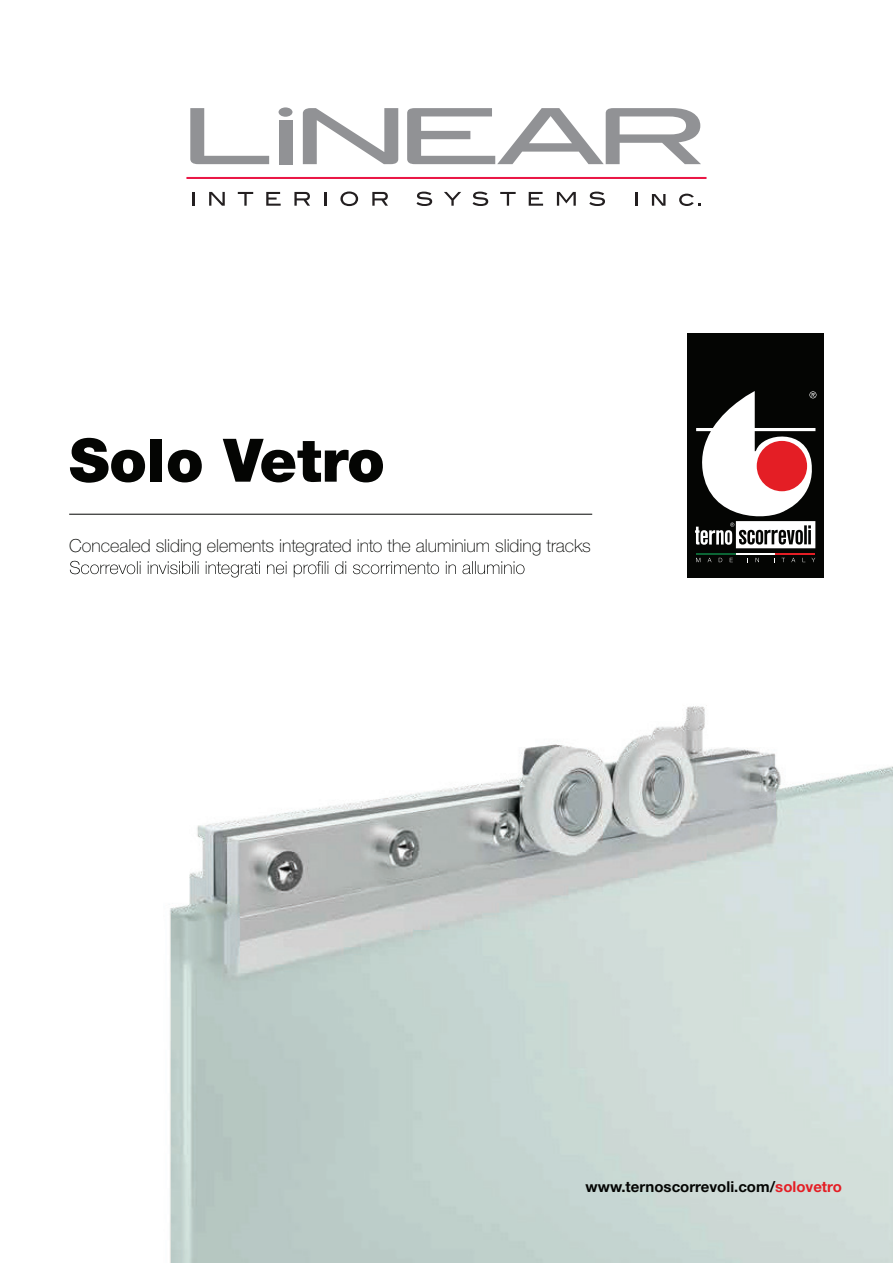
<style>
.page{position:relative;width:893px;height:1263px;background:#fff}
.page>*{position:absolute;margin:0;border:0;box-sizing:border-box;transform-origin:0 0}
.t1{font:900 60px "Helvetica Neue LT Std";color:#040503}
.t2{font:100 18px "Helvetica Neue LT Std";letter-spacing:-.005em;color:#040503}
.t3{font:700 15px "Helvetica Neue LT Std";color:#040503}
.s1{color:#e41e25}
</style>
<div class="page">
<img style="left:69px;top:333px;width:824px;height:930px">
<svg style="left:70px;top:561px;width:454px;height:17px"></svg>
<hr style="left:69px;top:514px;width:523px;height:1px;background:#040503">
<div style="left:688px;top:333px;width:136px;height:244px;background:#040503"></div>
<svg style="left:695px;top:391px;width:121px;height:157px"></svg>
<hr style="left:696px;top:553px;width:40px;height:2px;background:#0c6535">
<hr style="left:736px;top:553px;width:40px;height:2px;background:#fff">
<hr style="left:776px;top:553px;width:39px;height:2px;background:#e41e25">
<svg style="left:696px;top:558px;width:4px;height:4px"></svg>
<svg style="left:730px;top:558px;width:3px;height:4px"></svg>
<svg style="left:755px;top:558px;width:4px;height:4px"></svg>
<svg style="left:190px;top:108px;width:79px;height:56px"></svg>
<svg style="left:303px;top:108px;width:95px;height:56px"></svg>
<div style="left:279px;top:120px;width:13px;height:44px;background:#919295"></div>
<div style="left:279px;top:107px;width:13px;height:10px;background:#919295;border-radius:50%"></div>
<svg style="left:407px;top:108px;width:294px;height:56px"></svg>
<svg style="left:192px;top:192px;width:2px;height:14px"></svg>
<svg style="left:209px;top:192px;width:16px;height:14px"></svg>
<svg style="left:238px;top:192px;width:15px;height:14px"></svg>
<svg style="left:266px;top:192px;width:15px;height:14px"></svg>
<svg style="left:294px;top:192px;width:16px;height:14px"></svg>
<svg style="left:324px;top:192px;width:2px;height:14px"></svg>
<svg style="left:340px;top:191px;width:18px;height:15px"></svg>
<svg style="left:372px;top:192px;width:16px;height:14px"></svg>
<svg style="left:416px;top:192px;width:16px;height:14px"></svg>
<svg style="left:444px;top:192px;width:17px;height:14px"></svg>
<svg style="left:473px;top:192px;width:15px;height:14px"></svg>
<svg style="left:500px;top:192px;width:16px;height:14px"></svg>
<svg style="left:529px;top:192px;width:14px;height:14px"></svg>
<svg style="left:557px;top:192px;width:19px;height:14px"></svg>
<svg style="left:589px;top:192px;width:16px;height:14px"></svg>
<svg style="left:635px;top:192px;width:2px;height:14px"></svg>
<svg style="left:652px;top:194px;width:13px;height:12px"></svg>
<svg style="left:679px;top:194px;width:22px;height:12px"></svg>
<hr style="left:186px;top:177px;width:520px;height:2px;background:#ea1846">
<h1 class="t1" style="left:69px;top:424px;width:317px">Solo Vetro</h1>
<p class="t2" style="left:69px;top:536px;width:523px">Concealed sliding elements integrated into the aluminium sliding tracks</p>
<p class="t3" style="left:586px;top:1177px;width:258px">www.ternoscorrevoli.com/<span class="s1">solovetro</span></p>
</div>
